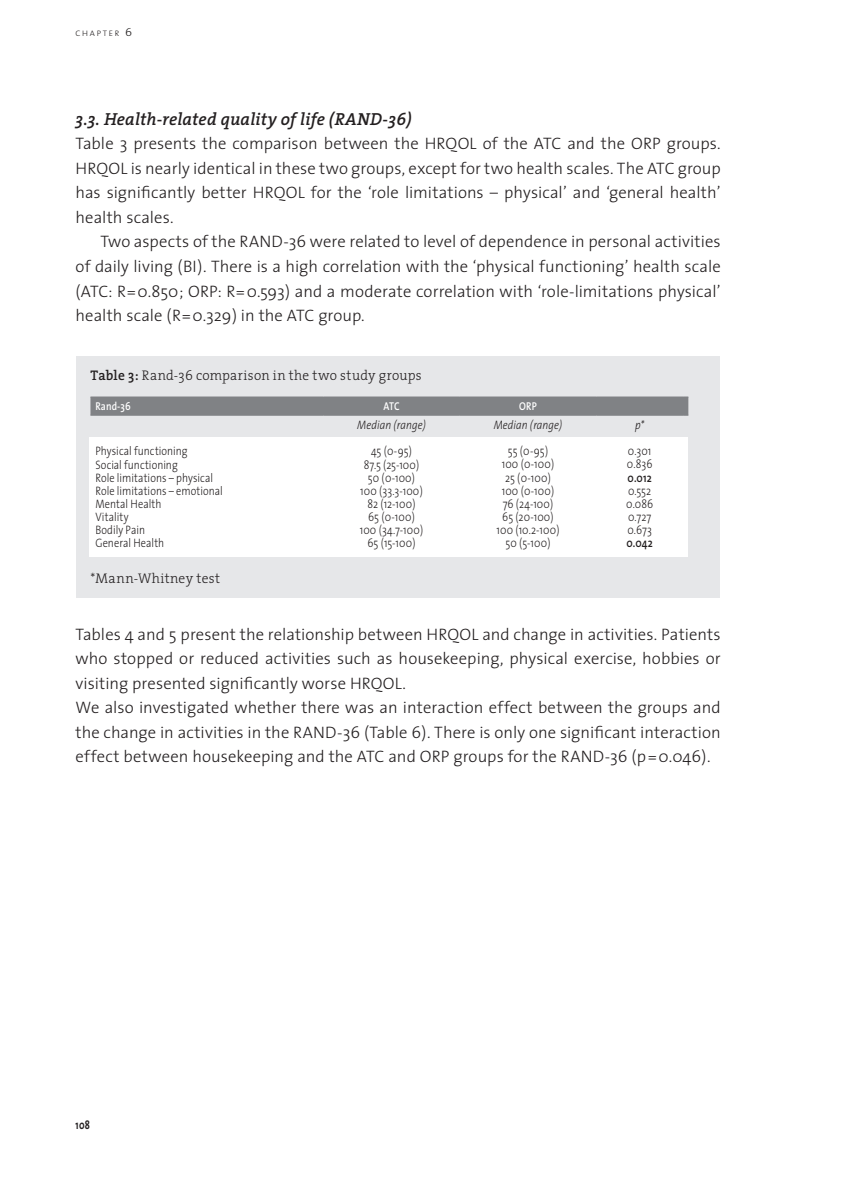
<style>
.page{position:relative;width:844px;height:1192px;background:#fff}
.page>*{position:absolute;margin:0;border:0;box-sizing:border-box;transform-origin:0 0}
.t1{font:italic 600 17.5px "The Serif";letter-spacing:.005em;color:#231f20}
.t2{font:300 16.62px/24.5px "The Sans";letter-spacing:.005em;color:#231f20;text-align:justify}
.t3{font:300 14px "The Serif";letter-spacing:.02em;color:#231f20;scale:.96 1}
.t4{font:300 14px "The Serif";letter-spacing:.02em;color:#231f20}
.t5{font:300 12.25px/13.1px "The Sans";letter-spacing:.005em;color:#231f20;scale:.85 1}
.t6{font:italic 300 12.25px "The Sans";letter-spacing:.005em;color:#231f20;scale:.85 1}
.t7{font:600 12.25px "The Sans";letter-spacing:.01em;color:#231f20;scale:.85 1}
.t8{font:700 12.25px "The Sans";color:#231f20;scale:.75 1}
.t9{font:600 11.38px "The Sans";letter-spacing:.01em;color:#fff;scale:.85 1}
.t10{font:300 8.05px "The Sans";letter-spacing:.21em;color:#231f20;scale:1.05 1}
.s1{font-size:11.38px}
.s2{font-weight:600}
</style>
<div class="page">
<div style="left:76px;top:356px;width:644px;height:241px;background:#e6e7e9"></div>
<div style="left:89px;top:437px;width:599px;height:119px;background:#fff"></div>
<svg style="left:90px;top:396px;width:598px;height:20px;background:#838588"></svg>
<p class="t10" style="left:76px;top:26px;width:55px">CHAPTER <span class="s1">6</span></p>
<p class="t1" style="left:76px;top:104px;width:337px">3.3. Health-related quality of life (RAND-36)</p>
<p class="t2" style="left:76px;top:131px;width:646px">Table 3 presents the comparison between the HRQOL of the ATC and the ORP groups.<br>HRQOL is nearly identical in these two groups, except for two health scales. The ATC group has significantly better HRQOL for the ‘role limitations – physical’ and ‘general health’ health scales.</p>
<p class="t2" style="left:76px;top:229px;width:646px;text-indent:25px">Two aspects of the RAND-36 were related to level of dependence in personal activities of daily living (BI). There is a high correlation with the ‘physical functioning’ health scale (ATC: R=0.850; ORP: R=0.593) and a moderate correlation with ‘role-limitations physical’ health scale (R=0.329) in the ATC group.</p>
<p class="t3" style="left:90px;top:363px;width:346px"><span class="s2">Table 3:</span> Rand-36 comparison in the two study groups</p>
<p class="t9" style="left:95px;top:397px;width:43px">Rand-36</p>
<p class="t9" style="left:383px;top:397px;width:20px">ATC</p>
<p class="t9" style="left:519px;top:397px;width:22px">ORP</p>
<p class="t5" style="left:95px;top:444px;width:151px">Physical functioning<br>Social functioning<br>Role limitations – physical<br>Role limitations – emotional<br>Mental Health<br>Vitality<br>Bodily Pain<br>General Health</p>
<p class="t6" style="left:493px;top:415px;width:82px">Median (range)</p>
<p class="t5" style="left:496px;top:444px;width:76px;text-align:center">55 (0-95)<br>100 (0-100)<br>25 (0-100)<br>100 (0-100)<br>76 (24-100)<br>65 (20-100)<br>100 (10.2-100)<br>50 (5-100)</p>
<p class="t6" style="left:357px;top:415px;width:82px">Median (range)</p>
<p class="t5" style="left:360px;top:444px;width:76px;text-align:center">45 (0-95)<br>87.5 (25-100)<br>50 (0-100)<br>100 (33.3-100)<br>82 (12-100)<br>65 (0-100)<br>100 (34.7-100)<br>65 (15-100)</p>
<p class="t4" style="left:90px;top:566px;width:131px">*Mann-Whitney test</p>
<p class="t6" style="left:635px;top:415px;width:12px">p*</p>
<p class="t5" style="left:627px;top:444px;width:31px">0.301<br>0.836</p>
<p class="t7" style="left:627px;top:467px;width:30px">0.012</p>
<p class="t5" style="left:626px;top:483px;width:33px">0.552<br>0.086<br>0.727<br>0.673</p>
<p class="t7" style="left:626px;top:533px;width:33px">0.042</p>
<p class="t2" style="left:76px;top:621px;width:646px;text-align:left">Tables 4 and 5 present the relationship between HRQOL and change in activities. Patients who stopped or reduced activities such as housekeeping, physical exercise, hobbies or visiting presented significantly worse HRQOL.<br>We also investigated whether there was an interaction effect between the groups and the change in activities in the RAND-36 (Table 6). There is only one significant interaction effect between housekeeping and the ATC and ORP groups for the RAND-36 (p=0.046).</p>
<p class="t8" style="left:76px;top:1114px;width:21px">108</p>
</div>
